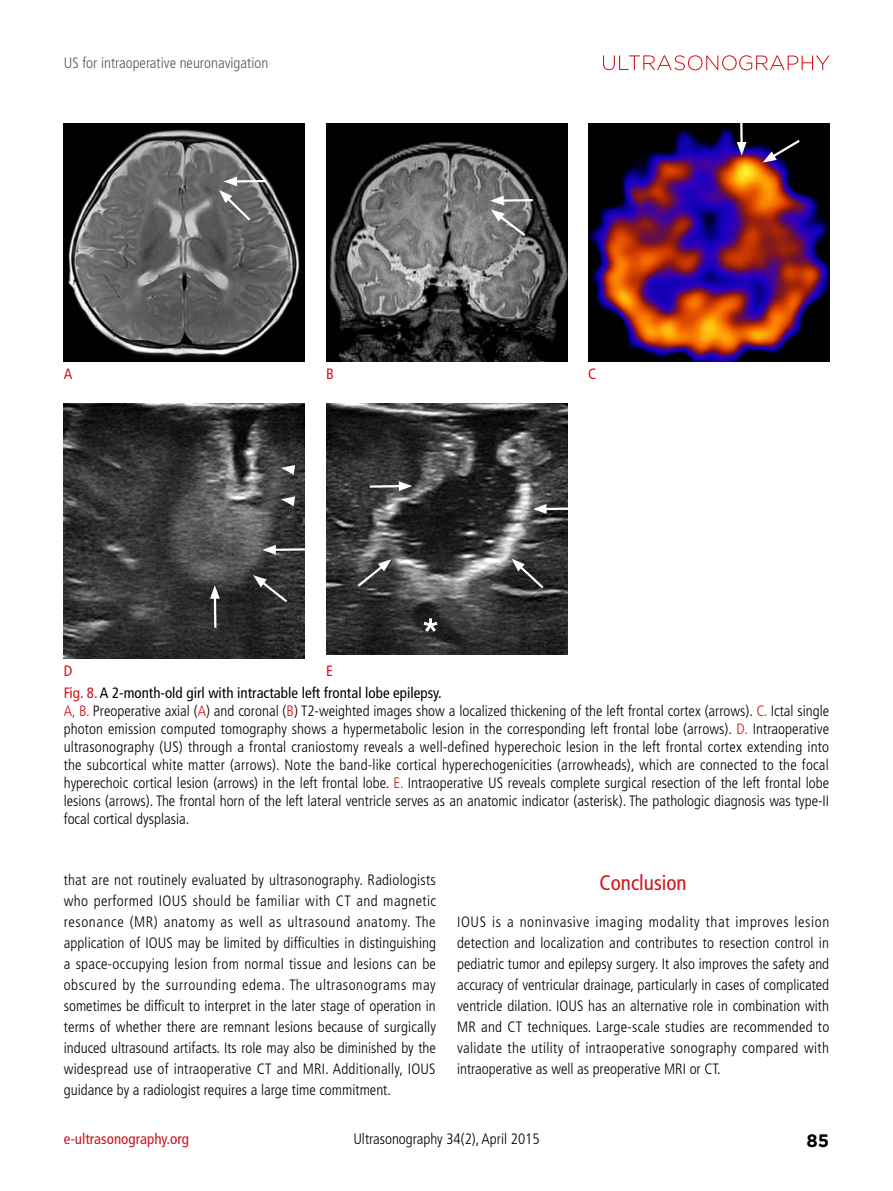
<style>
.page{position:relative;width:893px;height:1191px;background:#fff}
.page>*{position:absolute;margin:0;border:0;box-sizing:border-box;transform-origin:0 0}
.t1{font:condensed 21px "Frutiger LT Std";color:#d0131c}
.t2{font:700 18px "Gotham";color:#000}
.t3{font:300 condensed 15px/21px "Frutiger LT Std";color:#000;text-align:justify}
.t4{font:300 condensed 15px "Frutiger LT Std";color:#5a5757}
.t5{font:condensed 15px "Frutiger LT Std";color:#d0131c}
.s1{font-weight:400;color:#d0131c}
.s2{font-weight:400}
.s3{color:#d0131c}
</style>
<div class="page">
<svg style="left:603px;top:55px;width:226px;height:15px"></svg>
<img style="left:64px;top:123px;width:241px;height:238px">
<img style="left:326px;top:123px;width:241px;height:238px">
<img style="left:588px;top:123px;width:241px;height:238px">
<img style="left:64px;top:403px;width:241px;height:255px">
<img style="left:326px;top:403px;width:241px;height:251px">
<svg style="left:281px;top:496px;width:15px;height:10px"></svg>
<svg style="left:281px;top:465px;width:15px;height:10px"></svg>
<hr style="left:272px;top:548px;width:33px;height:3px;background:#fff">
<svg style="left:262px;top:545px;width:14px;height:9px"></svg>
<hr style="left:542px;top:507px;width:33px;height:3px;background:#fff">
<svg style="left:533px;top:504px;width:13px;height:10px"></svg>
<hr style="left:370px;top:485px;width:33px;height:3px;background:#fff">
<svg style="left:399px;top:481px;width:13px;height:10px"></svg>
<svg style="left:355px;top:559px;width:36px;height:30px"></svg>
<svg style="left:512px;top:558px;width:34px;height:33px"></svg>
<hr style="left:214px;top:594px;width:2px;height:34px;background:#fff">
<svg style="left:210px;top:585px;width:10px;height:14px"></svg>
<svg style="left:253px;top:575px;width:37px;height:29px"></svg>
<hr style="left:233px;top:180px;width:33px;height:3px;background:#fff">
<svg style="left:219px;top:176px;width:34px;height:47px;background:#7c7c7c"></svg>
<hr style="left:500px;top:199px;width:33px;height:3px;background:#fff">
<svg style="left:490px;top:196px;width:38px;height:42px;background:#888"></svg>
<svg style="left:423px;top:618px;width:15px;height:14px"></svg>
<hr style="left:740px;top:113px;width:3px;height:33px;background:#fff">
<svg style="left:737px;top:142px;width:9px;height:13px"></svg>
<svg style="left:763px;top:138px;width:39px;height:24px"></svg>
<p class="t4" style="left:64px;top:54px;width:206px">US for intraoperative neuronavigation</p>
<p class="t5" style="left:64px;top:365px;width:10px">A</p>
<p class="t5" style="left:326px;top:365px;width:9px">B</p>
<p class="t5" style="left:588px;top:365px;width:10px">C</p>
<p class="t5" style="left:64px;top:662px;width:10px">D</p>
<p class="t5" style="left:326px;top:662px;width:8px">E</p>
<p class="t3" style="left:64px;top:683px;width:767px;line-height:18px;text-align:left"><span class="s1">Fig. 8.</span> <span class="s2">A 2-month-old girl with intractable left frontal lobe epilepsy.<br></span><span class="s3">A, B.</span> Preoperative axial (<span class="s3">A</span>) and coronal (<span class="s3">B</span>) T2-weighted images show a localized thickening of the left frontal cortex (arrows). <span class="s3">C.</span> Ictal single photon emission computed tomography shows a hypermetabolic lesion in the corresponding left frontal lobe (arrows). <span class="s3">D.</span> Intraoperative ultrasonography (US) through a frontal craniostomy reveals a well-defined hyperechoic lesion in the left frontal cortex extending into the subcortical white matter (arrows). Note the band-like cortical hyperechogenicities (arrowheads), which are connected to the focal hyperechoic cortical lesion (arrows) in the left frontal lobe. <span class="s3">E.</span> Intraoperative US reveals complete surgical resection of the left frontal lobe lesions (arrows). The frontal horn of the left lateral ventricle serves as an anatomic indicator (asterisk). The pathologic diagnosis was type-II focal cortical dysplasia.</p>
<p class="t3" style="left:64px;top:870px;width:374px">that are not routinely evaluated by ultrasonography. Radiologists who performed IOUS should be familiar with CT and magnetic resonance (MR) anatomy as well as ultrasound anatomy. The application of IOUS may be limited by difficulties in distinguishing a space-occupying lesion from normal tissue and lesions can be obscured by the surrounding edema. The ultrasonograms may sometimes be difficult to interpret in the later stage of operation in terms of whether there are remnant lesions because of surgically induced ultrasound artifacts. Its role may also be diminished by the widespread use of intraoperative CT and MRI. Additionally, IOUS guidance by a radiologist requires a large time commitment.</p>
<h1 class="t1" style="left:600px;top:871px;width:89px">Conclusion</h1>
<p class="t3" style="left:457px;top:912px;width:374px">IOUS is a noninvasive imaging modality that improves lesion detection and localization and contributes to resection control in pediatric tumor and epilepsy surgery. It also improves the safety and accuracy of ventricular drainage, particularly in cases of complicated ventricle dilation. IOUS has an alternative role in combination with MR and CT techniques. Large-scale studies are recommended to validate the utility of intraoperative sonography compared with intraoperative as well as preoperative MRI or CT.</p>
<p class="t5" style="left:64px;top:1130px;width:127px">e-ultrasonography.org</p>
<p class="t3" style="left:353px;top:1128px;width:188px">Ultrasonography 34(2), April 2015</p>
<p class="t2" style="left:806px;top:1130px;width:24px">85</p>
</div>
